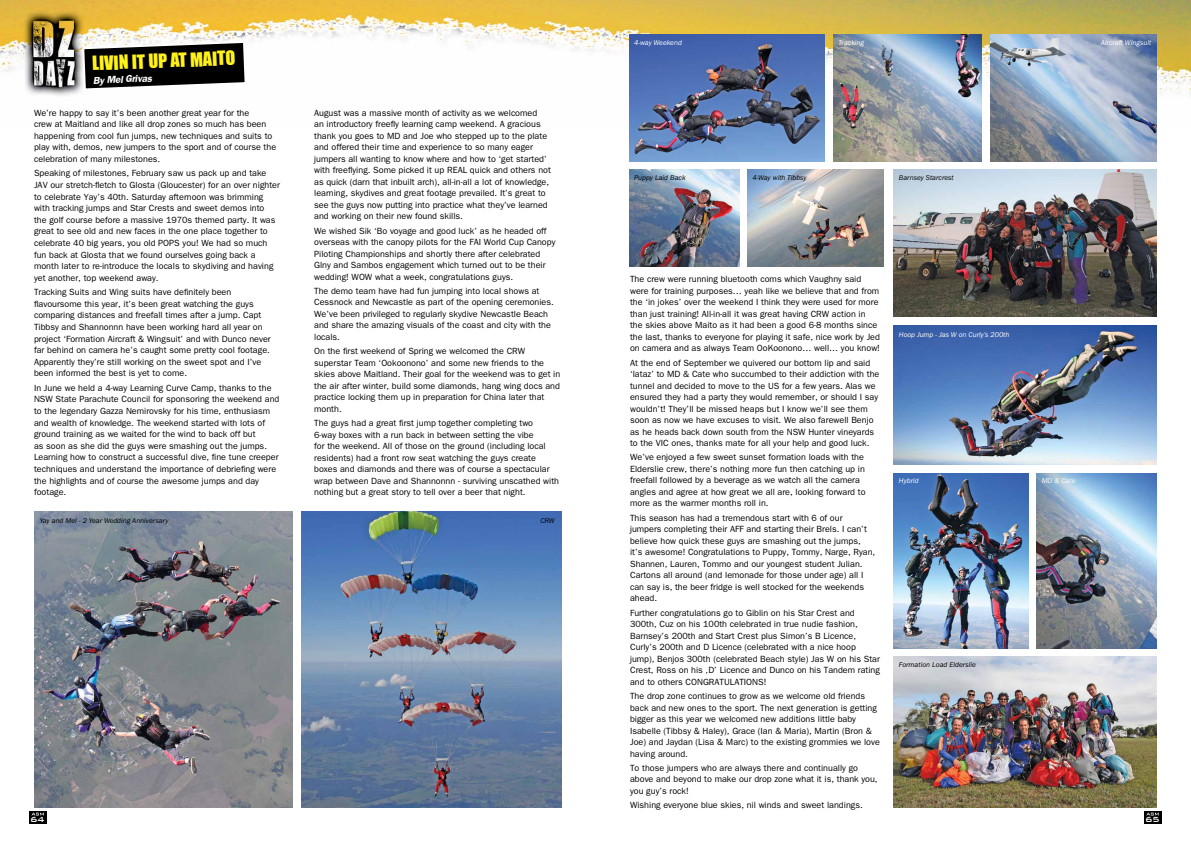
<style>
.page{position:relative;width:1191px;height:842px;background:#fff}
.page>*{position:absolute;margin:0;border:0;box-sizing:border-box;transform-origin:0 0}
.t1{font:18px "Impact";color:#fff218}
.t2{font:italic 600 10px "Franklin Gothic";color:#fff}
.t3{font:500 9.8px "Bank Gothic";color:#fff}
.t4{font:9px/11.5px "Franklin Gothic";color:#000}
.t5{font:italic 7.2px "Franklin Gothic";color:#000}
.t6{font:italic 7.2px "Franklin Gothic";color:#fff}
</style>
<div class="page">
<img style="left:0;top:0;width:1191px;height:127px">
<div style="left:1144px;top:811px;width:17px;height:12px;background:#000"></div>
<svg style="left:1146px;top:813px;width:12px;height:2px"></svg>
<div style="left:29px;top:811px;width:17px;height:12px;background:#000"></div>
<svg style="left:32px;top:813px;width:12px;height:2px"></svg>
<img style="left:34px;top:512px;width:258px;height:296px">
<img style="left:301px;top:512px;width:260px;height:296px">
<img style="left:893px;top:657px;width:263px;height:151px">
<img style="left:893px;top:473px;width:135px;height:176px">
<img style="left:1036px;top:473px;width:120px;height:176px">
<img style="left:893px;top:325px;width:264px;height:139px">
<img style="left:629px;top:34px;width:195px;height:127px">
<img style="left:833px;top:34px;width:148px;height:127px">
<img style="left:990px;top:34px;width:167px;height:127px">
<img style="left:629px;top:170px;width:110px;height:96px">
<img style="left:747px;top:170px;width:136px;height:96px">
<img style="left:893px;top:170px;width:264px;height:147px">
<svg style="left:81px;top:40px;width:167px;height:51px"></svg>
<h1 class="t1" style="left:92px;top:49px;width:145px;rotate:-2deg">Livin it up at Ma ito</h1>
<p class="t2" style="left:93px;top:74px;width:60px;rotate:-2deg">By Mel Grivas</p>
<p class="t4" style="left:34px;top:107px;width:244px">We’re happy to say it’s been another great year for the<br>crew at Maitland and like all drop zones so much has been happening from cool fun jumps, new techniques and suits to play with, demos, new jumpers to the sport and of course the celebration of many milestones.</p>
<p class="t4" style="left:34px;top:168px;width:247px">Speaking of milestones, February saw us pack up and take JAV our stretch-fletch to Glosta (Gloucester) for an over nighter to celebrate Yay’s 40th. Saturday afternoon was brimming with tracking jumps and Star Crests and sweet demos into<br>the golf course before a massive 1970s themed party. It was great to see old and new faces in the one place together to celebrate 40 big years, you old POPS you! We had so much fun back at Glosta that we found ourselves going back a month later to re-introduce the locals to skydiving and having yet another, top weekend away.</p>
<p class="t4" style="left:34px;top:286px;width:238px">Tracking Suits and Wing suits have definitely been flavoursome this year, it’s been great watching the guys comparing distances and freefall times after a jump. Capt Tibbsy and Shannonnn have been working hard all year on project ‘Formation Aircraft &amp; Wingsuit’ and with Dunco never far behind on camera he’s caught some pretty cool footage.<br>Apparently they’re still working on the sweet spot and I’ve been informed the best is yet to come.</p>
<p class="t4" style="left:34px;top:382px;width:247px">In June we held a 4-way Learning Curve Camp, thanks to the NSW State Parachute Council for sponsoring the weekend and to the legendary Gazza Nemirovsky for his time, enthusiasm and wealth of knowledge. The weekend started with lots of ground training as we waited for the wind to back off but<br>as soon as she did the guys were smashing out the jumps.<br>Learning how to construct a successful dive, fine tune creeper techniques and understand the importance of debriefing were the highlights and of course the awesome jumps and day footage.</p>
<p class="t5" style="left:40px;top:517px;width:130px">Yay and Mel - 2 Year Wedding Anniversary</p>
<p class="t4" style="left:314px;top:107px;width:238px">August was a massive month of activity as we welcomed<br>an introductory freefly learning camp weekend. A gracious thank you goes to MD and Joe who stepped up to the plate and offered their time and experience to so many eager jumpers all wanting to know where and how to ‘get started’ with freeflying. Some picked it up REAL quick and others not as quick (darn that inbuilt arch), all-in-all a lot of knowledge, learning, skydives and great footage prevailed. It’s great to see the guys now putting into practice what they’ve learned and working on their new found skills.</p>
<p class="t4" style="left:314px;top:225px;width:243px">We wished Sik ‘Bo voyage and good luck’ as he headed off overseas with the canopy pilots for the FAI World Cup Canopy Piloting Championships and shortly there after celebrated Glny and Sambos engagement which turned out to be their wedding! WOW what a week, congratulations guys.</p>
<p class="t4" style="left:314px;top:285px;width:241px">The demo team have had fun jumping into local shows at Cessnock and Newcastle as part of the opening ceremonies.<br>We’ve been privileged to regularly skydive Newcastle Beach and share the amazing visuals of the coast and city with the locals.</p>
<p class="t4" style="left:314px;top:345px;width:248px">On the first weekend of Spring we welcomed the CRW superstar Team ‘Ookoonono’ and some new friends to the skies above Maitland. Their goal for the weekend was to get in the air after winter, build some diamonds, hang wing docs and practice locking them up in preparation for China later that month.</p>
<p class="t4" style="left:314px;top:417px;width:246px">The guys had a great first jump together completing two<br>6-way boxes with a run back in between setting the vibe<br>for the weekend. All of those on the ground (including local residents) had a front row seat watching the guys create boxes and diamonds and there was of course a spectacular wrap between Dave and Shannonnn - surviving unscathed with nothing but a great story to tell over a beer that night.</p>
<p class="t5" style="left:540px;top:517px;width:16px">CRW</p>
<p class="t6" style="left:634px;top:38px;width:49px">4-way Weekend</p>
<p class="t6" style="left:838px;top:38px;width:27px">Tracking</p>
<p class="t6" style="left:1100px;top:38px;width:52px">Aircraft Wingsuit</p>
<p class="t5" style="left:634px;top:174px;width:53px">Puppy Laid Back</p>
<p class="t5" style="left:752px;top:174px;width:56px">4-Way with Tibbsy</p>
<p class="t5" style="left:899px;top:174px;width:56px">Barnsey Starcrest</p>
<p class="t4" style="left:630px;top:273px;width:251px">The crew were running bluetooth coms which Vaughny said were for training purposes… yeah like we believe that and from the ‘in jokes’ over the weekend I think they were used for more than just training! All-in-all it was great having CRW action in the skies above Maito as it had been a good 6-8 months since the last, thanks to everyone for playing it safe, nice work by Jed on camera and as always Team OoKoonono… well… you know!</p>
<p class="t4" style="left:630px;top:357px;width:251px">At the end of September we quivered our bottom lip and said ‘lataz’ to MD &amp; Cate who succumbed to their addiction with the tunnel and decided to move to the US for a few years. Alas we ensured they had a party they would remember, or should I say wouldn’t! They’ll be missed heaps but I know we’ll see them soon as now we have excuses to visit. We also farewell Benjo as he heads back down south from the NSW Hunter vineyards to the VIC ones, thanks mate for all your help and good luck.</p>
<p class="t4" style="left:630px;top:452px;width:237px">We’ve enjoyed a few sweet sunset formation loads with the Elderslie crew, there’s nothing more fun then catching up in freefall followed by a beverage as we watch all the camera angles and agree at how great we all are, looking forward to more as the warmer months roll in.</p>
<p class="t4" style="left:630px;top:512px;width:247px">This season has had a tremendous start with 6 of our jumpers completing their AFF and starting their Brels. I can’t believe how quick these guys are smashing out the jumps, it’s awesome! Congratulations to Puppy, Tommy, Narge, Ryan, Shannen, Lauren, Tommo and our youngest student Julian.<br>Cartons all around (and lemonade for those under age) all I can say is, the beer fridge is well stocked for the weekends ahead.</p>
<p class="t4" style="left:630px;top:607px;width:251px">Further congratulations go to Giblin on his Star Crest and 300th, Cuz on his 100th celebrated in true nudie fashion, Barnsey’s 200th and Start Crest plus Simon’s B Licence, Curly’s 200th and D Licence (celebrated with a nice hoop jump), Benjos 300th (celebrated Beach style) Jas W on his Star Crest, Ross on his ‚D’ Licence and Dunco on his Tandem rating and to others CONGRATULATIONS!</p>
<p class="t4" style="left:630px;top:690px;width:251px">The drop zone continues to grow as we welcome old friends back and new ones to the sport. The next generation is getting bigger as this year we welcomed new additions little baby Isabelle (Tibbsy &amp; Haley), Grace (Ian &amp; Maria), Martin (Bron &amp; Joe) and Jaydan (Lisa &amp; Marc) to the existing grommies we love having around.</p>
<p class="t4" style="left:630px;top:762px;width:249px">To those jumpers who are always there and continually go above and beyond to make our drop zone what it is, thank you, you guy’s rock!</p>
<p class="t4" style="left:630px;top:799px;width:234px">Wishing everyone blue skies, nil winds and sweet landings.</p>
<p class="t6" style="left:899px;top:331px;width:112px">Hoop Jump - Jas W on Curly’s 200th</p>
<p class="t6" style="left:899px;top:477px;width:21px">Hybrid</p>
<p class="t6" style="left:1041px;top:477px;width:35px">MD &amp; Cate</p>
<p class="t5" style="left:899px;top:661px;width:79px">Formation Load Elderslie</p>
<p class="t3" style="left:30px;top:812px;width:16px">64</p>
<p class="t3" style="left:1145px;top:812px;width:16px">65</p>
</div>
